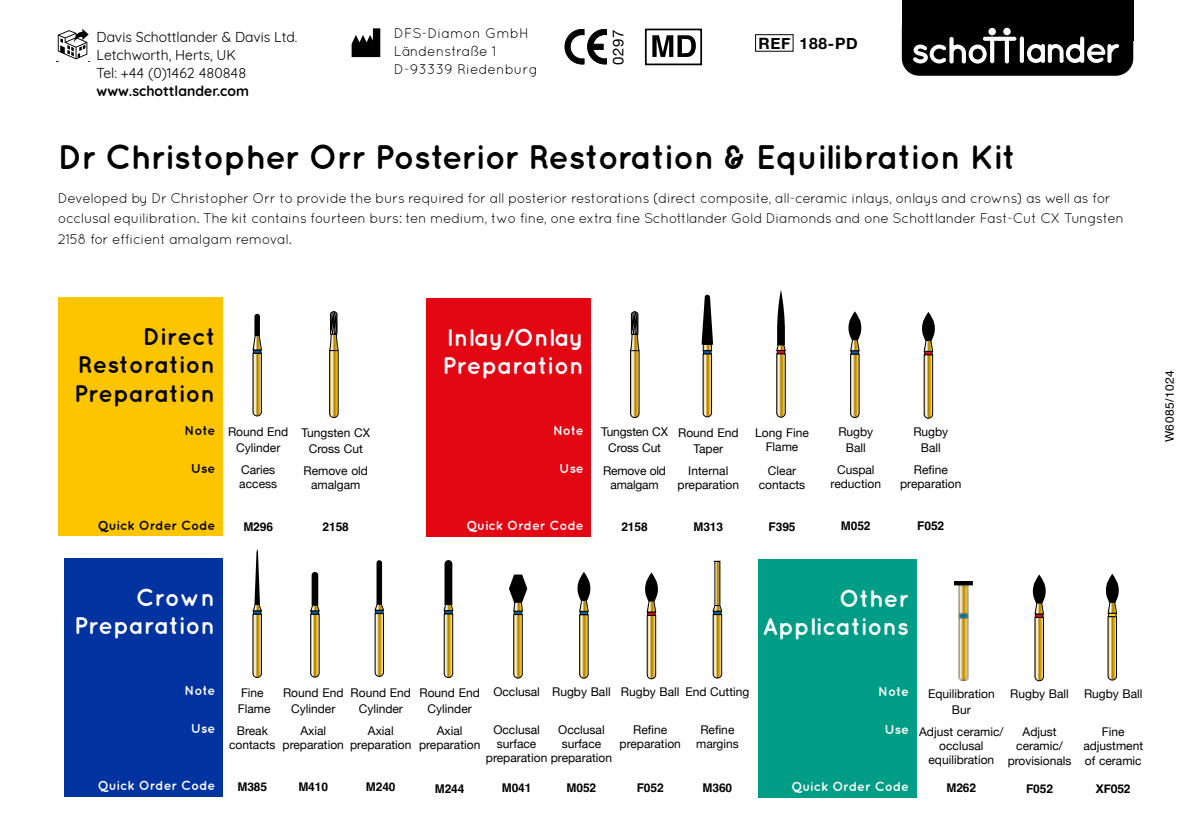
<style>
.page{position:relative;width:1191px;height:840px;background:#fff}
.page>*{position:absolute;margin:0;border:0;box-sizing:border-box;transform-origin:0 0}
.t1{font:700 34px "Quicksand";letter-spacing:-.02em;color:#000}
.t2{font:700 24px/28px "Quicksand";color:#fff;text-align:right}
.t3{font:700 24px/28px "Quicksand";color:#000;text-align:justify}
.t4{font:700 15.6px "Helvetica Neue";letter-spacing:.05em;color:#000}
.t5{font:15px "Helvetica Neue";color:#000}
.t6{font:14px/20px "Quicksand";letter-spacing:-.03em;color:#000}
.t7{font:14px/18px "Quicksand";color:#000}
.t8{font:14px/18px "Quicksand";color:#000}
.t9{font:700 14px "Quicksand";color:#000}
.t10{font:700 13px "Quicksand";letter-spacing:-.01em;color:#fff}
.t11{font:700 13px "Quicksand";letter-spacing:-.01em;color:#000}
.t12{font:12px/14px "Helvetica Neue";color:#000;text-align:center}
.t13{font:700 12px "Helvetica";letter-spacing:-.01em;color:#000}
.t14{font:12px "Helvetica";letter-spacing:.04em;color:#000}
.t15{font:700 12px "Helvetica Neue";color:#000}
.s1{font-family:"Helvetica"}
</style>
<div class="page">
<div style="left:901px;top:10px;width:232px;height:66px;background:#000;border-radius:17px"></div>
<div style="left:901px;top:0;width:232px;height:40px;background:#000"></div>
<svg style="left:913px;top:37px;width:73px;height:27px"></svg>
<div style="left:1019px;top:36px;width:5px;height:27px;background:#fff;border-radius:2px"></div>
<svg style="left:1027px;top:36px;width:92px;height:27px"></svg>
<svg style="left:990px;top:37px;width:4px;height:26px"></svg>
<div style="left:1004px;top:37px;width:5px;height:26px;background:#fff;border-radius:2px"></div>
<svg style="left:983px;top:37px;width:18px;height:4px"></svg>
<svg style="left:997px;top:37px;width:19px;height:4px"></svg>
<div style="left:1003px;top:28px;width:7px;height:7px;background:#fff;border-radius:50%"></div>
<div style="left:988px;top:28px;width:8px;height:7px;background:#fff;border-radius:50%"></div>
<svg style="left:57px;top:29px;width:32px;height:31px"></svg>
<div style="left:755px;top:34px;width:38px;height:18px;border:1px solid #000"></div>
<svg style="left:351px;top:28px;width:29px;height:29px"></svg>
<svg style="left:565px;top:29px;width:41px;height:35px"></svg>
<div style="left:645px;top:29px;width:57px;height:36px;border:2px solid #000"></div>
<svg style="left:652px;top:35px;width:44px;height:22px"></svg>
<svg style="left:253px;top:313px;width:9px;height:103px"></svg>
<svg style="left:329px;top:311px;width:9px;height:106px"></svg>
<div style="left:58px;top:297px;width:165px;height:239px;background:#fdc400"></div>
<svg style="left:630px;top:311px;width:9px;height:106px"></svg>
<svg style="left:701px;top:294px;width:12px;height:123px"></svg>
<svg style="left:776px;top:290px;width:9px;height:127px"></svg>
<svg style="left:848px;top:311px;width:13px;height:106px"></svg>
<svg style="left:922px;top:312px;width:13px;height:106px"></svg>
<div style="left:426px;top:297px;width:165px;height:239px;background:#e30613"></div>
<svg style="left:1106px;top:573px;width:12px;height:107px"></svg>
<div style="left:757px;top:559px;width:159px;height:238px;background:#009d86"></div>
<svg style="left:253px;top:549px;width:9px;height:128px"></svg>
<div style="left:64px;top:558px;width:159px;height:238px;background:#0032a0"></div>
<svg style="left:310px;top:572px;width:10px;height:105px"></svg>
<svg style="left:374px;top:560px;width:10px;height:116px"></svg>
<svg style="left:443px;top:560px;width:10px;height:117px"></svg>
<svg style="left:509px;top:574px;width:18px;height:104px"></svg>
<svg style="left:577px;top:572px;width:13px;height:106px"></svg>
<svg style="left:645px;top:572px;width:13px;height:106px"></svg>
<svg style="left:712px;top:560px;width:10px;height:118px"></svg>
<img style="left:954px;top:581px;width:18px;height:99px">
<svg style="left:1032px;top:574px;width:13px;height:106px"></svg>
<p class="t7" style="left:97px;top:27px;width:202px">Davis Schottlander &amp; Davis Ltd.<br>Letchworth, Herts, UK<br>Tel: +44 (0)1462 480848</p>
<p class="t9" style="left:97px;top:80px;width:154px">www.schottlander.com</p>
<p class="t8" style="left:394px;top:24px;width:145px">DFS-Diamon GmbH<br>Ländenstraße 1<br>D-93339 Riedenburg</p>
<p class="t5" style="left:607px;top:65px;width:37px;rotate:-90deg">0297</p>
<p class="t4" style="left:758px;top:31px;width:101px">REF 188-PD</p>
<h1 class="t1" style="left:58px;top:137px;width:959px">Dr Christopher Orr Posterior Restoration &amp; Equilibration Kit</h1>
<p class="t6" style="left:58px;top:188px;width:1068px">Developed by Dr Christopher Orr to provide the burs required for all posterior restorations (direct composite, all-ceramic inlays, onlays and crowns) as well as for occlusal equilibration. The kit contains fourteen burs: ten medium, two fine, one extra fine Schottlander Gold Diamonds and one Schottlander Fast-Cut CX Tungsten<br>2158 for efficient amalgam removal.</p>
<h2 class="t3" style="left:74px;top:322px;width:143px;text-indent:69px">Direct Restoration Preparation</h2>
<p class="t11" style="left:185px;top:422px;width:32px">Note</p>
<p class="t11" style="left:191px;top:460px;width:26px">Use</p>
<p class="t11" style="left:98px;top:517px;width:119px">Quick Order Code</p>
<p class="t12" style="left:228px;top:424px;width:62px;line-height:16px">Round End<br>Cylinder</p>
<p class="t12" style="left:239px;top:463px;width:39px;text-align:left">Caries access</p>
<p class="t13" style="left:243px;top:518px;width:31px">M296</p>
<p class="t12" style="left:301px;top:425px;width:70px;line-height:16px">Tungsten CX<br>Cross Cut</p>
<p class="t12" style="left:303px;top:464px;width:66px">Remove old amalgam</p>
<p class="t13" style="left:322px;top:519px;width:28px">2158</p>
<h2 class="t2" style="left:442px;top:322px;width:143px;text-align:left">Inlay/Onlay<br>Preparation</h2>
<p class="t10" style="left:553px;top:422px;width:32px">Note</p>
<p class="t10" style="left:559px;top:460px;width:26px">Use</p>
<p class="t10" style="left:466px;top:517px;width:119px">Quick Order Code</p>
<p class="t12" style="left:601px;top:424px;width:68px;line-height:16px">Tungsten CX<br>Cross Cut</p>
<p class="t12" style="left:603px;top:463px;width:64px">Remove old amalgam</p>
<p class="t13" style="left:621px;top:518px;width:28px">2158</p>
<p class="t12" style="left:678px;top:425px;width:62px;line-height:16px">Round End<br>Taper</p>
<p class="t12" style="left:677px;top:464px;width:63px">Internal preparation</p>
<p class="t13" style="left:693px;top:519px;width:31px">M313</p>
<p class="t12" style="left:755px;top:426px;width:55px">Long Fine<br>Flame</p>
<p class="t12" style="left:759px;top:464px;width:48px">Clear contacts</p>
<p class="t13" style="left:768px;top:519px;width:28px">F395</p>
<p class="t12" style="left:838px;top:424px;width:36px;line-height:16px">Rugby<br>Ball</p>
<p class="t12" style="left:830px;top:463px;width:52px">Cuspal reduction</p>
<p class="t13" style="left:841px;top:518px;width:31px">M052</p>
<p class="t12" style="left:913px;top:424px;width:36px;line-height:16px">Rugby<br>Ball</p>
<p class="t12" style="left:900px;top:463px;width:63px">Refine preparation</p>
<p class="t13" style="left:917px;top:518px;width:28px">F052</p>
<p class="t14" style="left:1160px;top:442px;width:74px;rotate:-90deg">W6085/1024</p>
<h2 class="t2" style="left:74px;top:582px;width:143px">Crown<br>Preparation</h2>
<h2 class="t2" style="left:762px;top:583px;width:148px">Other<br>Applications</h2>
<p class="t10" style="left:185px;top:682px;width:32px">Note</p>
<p class="t10" style="left:191px;top:720px;width:26px">Use</p>
<p class="t10" style="left:98px;top:777px;width:119px">Quick Order Code</p>
<p class="t12" style="left:238px;top:685px;width:34px;line-height:16px;text-align:left">Fine<br>Flame</p>
<p class="t12" style="left:229px;top:724px;width:48px">Break contacts</p>
<p class="t13" style="left:237px;top:779px;width:31px">M385</p>
<p class="t12" style="left:283px;top:685px;width:62px;line-height:16px">Round End<br>Cylinder</p>
<p class="t12" style="left:282px;top:724px;width:63px">Axial preparation</p>
<p class="t13" style="left:298px;top:779px;width:31px">M410</p>
<p class="t12" style="left:351px;top:685px;width:62px;line-height:16px">Round End<br>Cylinder</p>
<p class="t12" style="left:350px;top:724px;width:63px">Axial preparation</p>
<p class="t13" style="left:366px;top:779px;width:31px">M240</p>
<p class="t12" style="left:493px;top:685px;width:48px">Occlusal</p>
<p class="t12" style="left:493px;top:723px;width:48px">Occlusal</p>
<p class="t12" style="left:497px;top:737px;width:41px">surface</p>
<p class="t12" style="left:486px;top:751px;width:128px">preparation preparation</p>
<p class="t13" style="left:502px;top:780px;width:31px">M041</p>
<p class="t12" style="left:552px;top:685px;width:60px">Rugby Ball</p>
<p class="t12" style="left:558px;top:723px;width:48px;text-align:left">Occlusal surface</p>
<p class="t13" style="left:566px;top:780px;width:31px">M052</p>
<p class="t12" style="left:419px;top:684px;width:62px;line-height:16px">Round End<br>Cylinder</p>
<p class="t12" style="left:419px;top:723px;width:63px">Axial preparation</p>
<p class="t13" style="left:435px;top:780px;width:31px">M244</p>
<p class="t12" style="left:685px;top:685px;width:65px">End Cutting</p>
<p class="t12" style="left:696px;top:723px;width:44px">Refine margins</p>
<p class="t13" style="left:702px;top:780px;width:31px">M360</p>
<p class="t12" style="left:621px;top:685px;width:60px">Rugby Ball</p>
<p class="t12" style="left:619px;top:723px;width:63px">Refine preparation</p>
<p class="t13" style="left:637px;top:780px;width:28px">F052</p>
<p class="t10" style="left:878px;top:683px;width:32px">Note</p>
<p class="t10" style="left:884px;top:721px;width:26px">Use</p>
<p class="t10" style="left:791px;top:778px;width:119px">Quick Order Code</p>
<p class="t12" style="left:928px;top:686px;width:68px;line-height:16px">Equilibration<br>Bur</p>
<p class="t12" style="left:919px;top:725px;width:86px">Adjust ceramic/ occlusal equilibration</p>
<p class="t13" style="left:946px;top:780px;width:31px">M262</p>
<p class="t12" style="left:1010px;top:687px;width:60px">Rugby Ball</p>
<p class="t12" style="left:1007px;top:725px;width:65px">Adjust ceramic/ provisionals</p>
<p class="t13" style="left:1026px;top:780px;width:28px">F052</p>
<p class="t12" style="left:1084px;top:687px;width:60px">Rugby Ball</p>
<p class="t12" style="left:1083px;top:725px;width:61px">Fine adjustment of ceramic</p>
<p class="t15" style="left:1096px;top:778px;width:36px">XF0<span class="s1">52</span></p>
</div>
